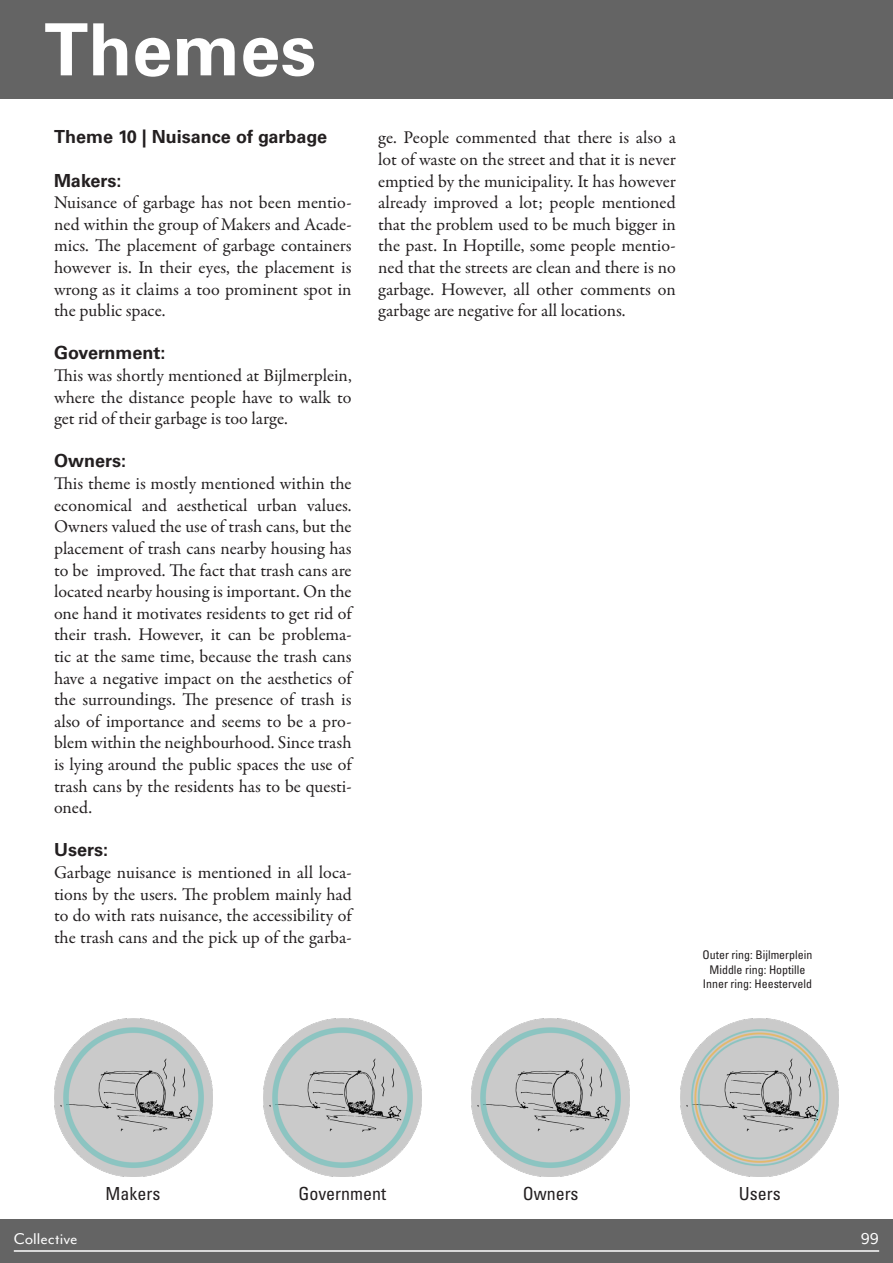
<style>
.page{position:relative;width:893px;height:1263px;background:#fff}
.page>*{position:absolute;margin:0;border:0;box-sizing:border-box;transform-origin:0 0}
.t1{font:700 72px "Univers LT Std";color:#fff}
.t2{font:700 72px "Mr Eaves Mod OT";color:#fff}
.t3{font:18px/21.6px "Garamond Premr Pro";color:#231f20;text-align:justify}
.t4{font:700 18px "Univers LT Std";color:#231f20}
.t5{font:condensed 18px "Univers LT Std";color:#231f20}
.t6{font:18px "Mr Eaves Mod OT";color:#fff}
.t7{font:condensed 11.85px "Univers LT Std";color:#231f20}
</style>
<div class="page">
<div style="left:0;top:1220px;width:893px;height:43px;background:#646464"></div>
<hr style="left:14px;top:1250px;width:865px;height:2px;background:#fff">
<div style="left:0;top:0;width:893px;height:99px;background:#646464"></div>
<img style="left:263px;top:1019px;width:158px;height:158px">
<img style="left:681px;top:1019px;width:158px;height:158px">
<img style="left:54px;top:1019px;width:158px;height:158px">
<img style="left:472px;top:1019px;width:158px;height:158px">
<p class="t1" style="left:44px;top:8px;width:274px">Themes</p>
<h1 class="t2" style="left:84px;top:11px;width:56px">itl</h1>
<p class="t4" style="left:54px;top:127px;width:275px">Theme 10 | Nuisance of garbage</p>
<p class="t4" style="left:54px;top:170px;width:69px">Makers:</p>
<p class="t3" style="left:54px;top:192px;width:299px">Nuisance of garbage has not been mentio&shy;ned within the group of Makers and Acade&shy;mics. The placement of garbage containers however is. In their eyes, the placement is wrong as it claims a too prominent spot in the public space.</p>
<p class="t4" style="left:54px;top:343px;width:113px">Government:</p>
<p class="t3" style="left:54px;top:365px;width:299px">This was shortly mentioned at Bijlmerplein, where the distance people have to walk to get rid of their garbage is too large.</p>
<p class="t4" style="left:54px;top:451px;width:74px">Owners:</p>
<p class="t3" style="left:54px;top:473px;width:299px">This theme is mostly mentioned within the economical and aesthetical urban values.<br>Owners valued the use of trash cans, but the placement of trash cans nearby housing has to be improved. The fact that trash cans are located nearby housing is important. On the one hand it motivates residents to get rid of their trash. However, it can be problema&shy;tic at the same time, because the trash cans have a negative impact on the aesthetics of the surroundings. The presence of trash is also of importance and seems to be a pro&shy;blem within the neighbourhood. Since trash is lying around the public spaces the use of trash cans by the residents has to be questi&shy;oned.</p>
<p class="t4" style="left:54px;top:839px;width:56px">Users:</p>
<p class="t3" style="left:54px;top:862px;width:299px">Garbage nuisance is mentioned in all loca&shy;tions by the users. The problem mainly had to do with rats nuisance, the accessibility of the trash cans and the pick up of the garba-</p>
<p class="t3" style="left:378px;top:127px;width:299px">ge. People commented that there is also a lot of waste on the street and that it is never emptied by the municipality. It has however already improved a lot; people mentioned that the problem used to be much bigger in the past. In Hoptille, some people mentio&shy;ned that the streets are clean and there is no garbage. However, all other comments on garbage are negative for all locations.</p>
<p class="t7" style="left:702px;top:948px;width:111px">Outer ring: Bijlmerplein</p>
<p class="t7" style="left:709px;top:962px;width:97px">Middle ring: Hoptille</p>
<p class="t7" style="left:703px;top:976px;width:111px">Inner ring: Heesterveld</p>
<p class="t5" style="left:106px;top:1182px;width:56px">Makers</p>
<p class="t5" style="left:298px;top:1182px;width:89px">Government</p>
<p class="t5" style="left:523px;top:1182px;width:57px">Owners</p>
<p class="t5" style="left:739px;top:1182px;width:43px">Users</p>
<p class="t6" style="left:14px;top:1229px;width:65px">Collective</p>
<p class="t6" style="left:861px;top:1229px;width:20px">99</p>
</div>
